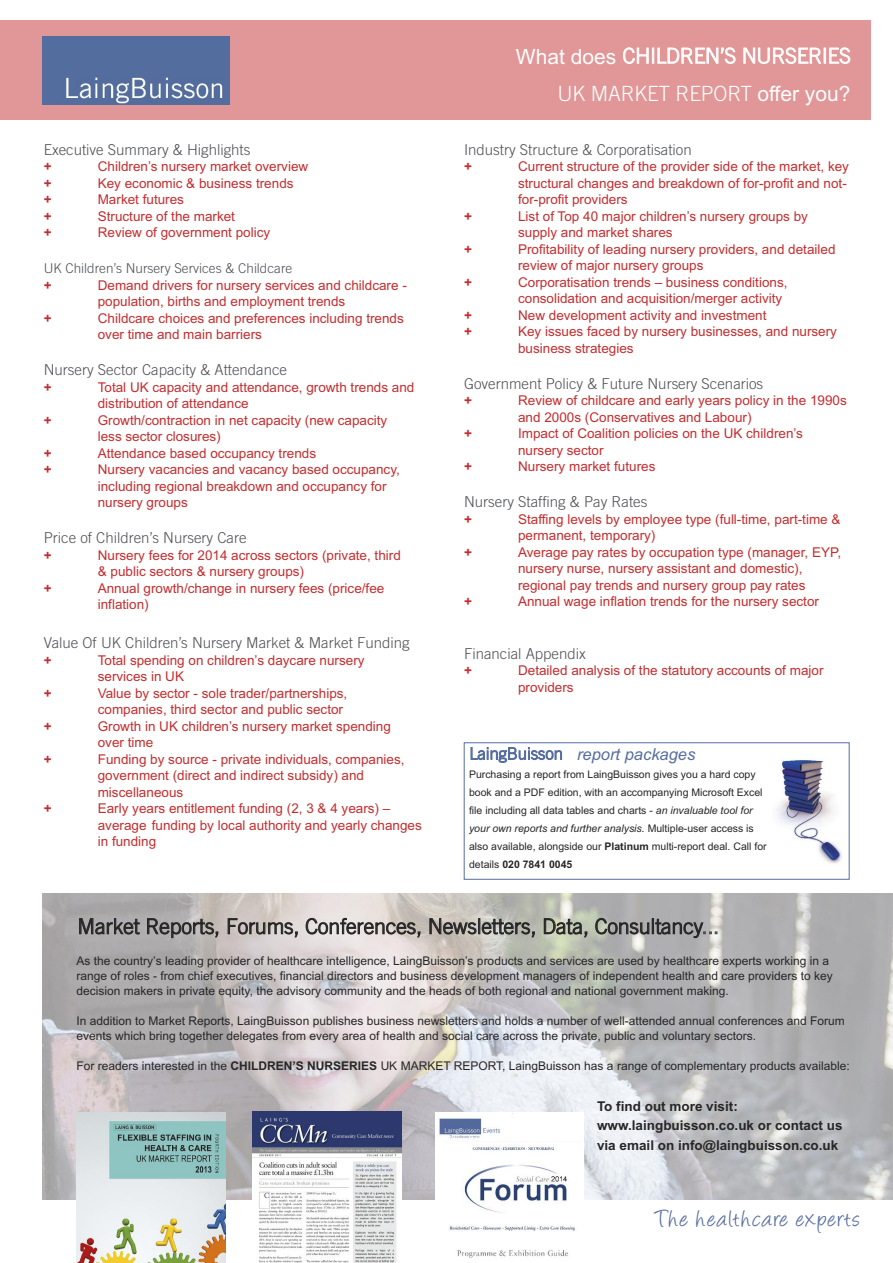
<style>
.page{position:relative;width:893px;height:1263px;background:#fff}
.page>*{position:absolute;margin:0;border:0;box-sizing:border-box;transform-origin:0 0}
.t1{font:27px "Angelina";letter-spacing:.065em;color:#566da1}
.t2{font:300 21px "Trade Gothic LT";color:#272627}
.t3{font:300 21px/37.8px "Trade Gothic LT";letter-spacing:-.01em;color:#fff;text-align:right}
.t4{font:italic 16.5px "Arial";color:#566da1}
.t5{font:300 15px "Trade Gothic LT";color:#4e5054}
.t6{font:13.5px/16.5px "Arial";color:#c42d2f}
.t7{font:700 13.5px/19.5px "Arial";color:#272627}
.t8{font:300 13.5px "Trade Gothic LT";color:#4e5054}
.t9{font:700 13.5px "Arial";color:#c42d2f}
.t10{font:12px/15px "Arial";color:#272627}
.t11{font:10.5px/18px "Arial";color:#272627}
.s1{font-family:"Arial";font-weight:400}
.s2{font-family:"Trade Gothic LT";font-weight:300;font-style:normal}
.s3{font-style:italic}
.s4{font-weight:700}
.s5{color:#4e5054}
</style>
<div class="page">
<div style="left:0;top:20px;width:870px;height:100px;background:#e19697"></div>
<img style="left:43px;top:36px;width:187px;height:68px">
<div style="left:464px;top:742px;width:385px;height:138px;border:1px solid #566da1"></div>
<img style="left:776px;top:759px;width:66px;height:105px">
<img style="left:43px;top:893px;width:850px;height:306px">
<img style="left:252px;top:1112px;width:149px;height:151px">
<img style="left:77px;top:1112px;width:149px;height:151px">
<img style="left:435px;top:1113px;width:148px;height:145px">
<p class="t5" style="left:44px;top:140px;width:208px">Executive Summary &amp; Highlights</p>
<p class="t9" style="left:44px;top:159px;width:9px">+</p>
<p class="t6" style="left:98px;top:158px;width:212px">Children’s nursery market overview</p>
<p class="t9" style="left:44px;top:175px;width:9px">+</p>
<p class="t6" style="left:98px;top:175px;width:197px">Key economic &amp; business trends</p>
<p class="t9" style="left:44px;top:192px;width:9px">+</p>
<p class="t6" style="left:98px;top:191px;width:88px">Market futures</p>
<p class="t9" style="left:44px;top:208px;width:9px">+</p>
<p class="t6" style="left:98px;top:208px;width:139px">Structure of the market</p>
<p class="t9" style="left:44px;top:225px;width:9px">+</p>
<p class="t6" style="left:98px;top:224px;width:174px">Review of government policy</p>
<p class="t8" style="left:44px;top:260px;width:250px">UK Children’s Nursery Services &amp; Childcare</p>
<p class="t9" style="left:44px;top:277px;width:9px">+</p>
<p class="t6" style="left:98px;top:277px;width:311px">Demand drivers for nursery services and childcare - population, births and employment trends</p>
<p class="t9" style="left:44px;top:310px;width:9px">+</p>
<p class="t6" style="left:98px;top:310px;width:308px">Childcare choices and preferences including trends over time and main barriers</p>
<p class="t5" style="left:44px;top:361px;width:245px">Nursery Sector Capacity &amp; Attendance</p>
<p class="t9" style="left:44px;top:379px;width:9px">+</p>
<p class="t6" style="left:98px;top:379px;width:318px">Total UK capacity and attendance, growth trends and distribution of attendance</p>
<p class="t9" style="left:44px;top:412px;width:9px">+</p>
<p class="t6" style="left:98px;top:412px;width:291px">Growth/contraction in net capacity (new capacity less sector closures)</p>
<p class="t9" style="left:44px;top:445px;width:9px">+</p>
<p class="t6" style="left:98px;top:445px;width:220px">Attendance based occupancy trends</p>
<p class="t9" style="left:44px;top:462px;width:9px">+</p>
<p class="t6" style="left:98px;top:461px;width:304px">Nursery vacancies and vacancy based occupancy, including regional breakdown and occupancy for nursery groups</p>
<p class="t5" style="left:44px;top:529px;width:204px">Price of Children’s Nursery Care</p>
<p class="t9" style="left:44px;top:547px;width:9px">+</p>
<p class="t6" style="left:98px;top:547px;width:305px">Nursery fees for 2014 across sectors (private, third &amp; public sectors &amp; nursery groups)</p>
<p class="t9" style="left:44px;top:580px;width:9px">+</p>
<p class="t6" style="left:98px;top:580px;width:288px">Annual growth/change in nursery fees (price/fee inflation)</p>
<p class="t5" style="left:44px;top:634px;width:367px">Value Of UK Children’s Nursery Market &amp; Market Funding</p>
<p class="t9" style="left:44px;top:652px;width:9px">+</p>
<p class="t6" style="left:98px;top:652px;width:268px">Total spending on children’s daycare nursery services in UK</p>
<p class="t9" style="left:44px;top:685px;width:9px">+</p>
<p class="t6" style="left:98px;top:685px;width:251px">Value by sector - sole trader/partnerships, companies, third sector and public sector</p>
<p class="t9" style="left:44px;top:718px;width:9px">+</p>
<p class="t6" style="left:98px;top:718px;width:295px">Growth in UK children’s nursery market spending over time</p>
<p class="t9" style="left:44px;top:751px;width:9px">+</p>
<p class="t6" style="left:98px;top:751px;width:308px">Funding by source - private individuals, companies, government (direct and indirect subsidy) and miscellaneous</p>
<p class="t9" style="left:44px;top:801px;width:9px">+</p>
<p class="t6" style="left:98px;top:800px;width:326px">Early years entitlement funding (2, 3 &amp; 4 years) – average funding by local authority and yearly changes in funding</p>
<h2 class="t3" style="left:516px;top:37px;width:336px"><span class="s1">What does</span> CHILDREN’S NURSERIES<br>UK MARKET REPORT <span class="s1">offer you?</span></h2>
<p class="t5" style="left:464px;top:140px;width:229px">Industry Structure &amp; Corporatisation</p>
<p class="t9" style="left:464px;top:159px;width:9px">+</p>
<p class="t6" style="left:518px;top:158px;width:332px">Current structure of the provider side of the market, key structural changes and breakdown of for-profit and not&shy;for-profit providers</p>
<p class="t9" style="left:464px;top:208px;width:9px">+</p>
<p class="t6" style="left:518px;top:208px;width:291px">List of Top 40 major children’s nursery groups by supply and market shares</p>
<p class="t9" style="left:464px;top:241px;width:9px">+</p>
<p class="t6" style="left:518px;top:241px;width:319px">Profitability of leading nursery providers, and detailed review of major nursery groups</p>
<p class="t9" style="left:464px;top:274px;width:9px">+</p>
<p class="t6" style="left:518px;top:274px;width:271px">Corporatisation trends – business conditions, consolidation and acquisition/merger activity</p>
<p class="t9" style="left:464px;top:307px;width:9px">+</p>
<p class="t6" style="left:518px;top:307px;width:250px">New development activity and investment</p>
<p class="t9" style="left:464px;top:324px;width:9px">+</p>
<p class="t6" style="left:518px;top:323px;width:320px">Key issues faced by nursery businesses, and nursery business strategies</p>
<p class="t5" style="left:464px;top:374px;width:301px">Government Policy &amp; Future Nursery Scenarios</p>
<p class="t9" style="left:464px;top:393px;width:9px">+</p>
<p class="t6" style="left:518px;top:392px;width:330px">Review of childcare and early years policy in the 1990s and 2000s (Conservatives and Labour)</p>
<p class="t9" style="left:464px;top:426px;width:9px">+</p>
<p class="t6" style="left:518px;top:425px;width:286px">Impact of Coalition policies on the UK children’s nursery sector</p>
<p class="t9" style="left:464px;top:459px;width:9px">+</p>
<p class="t6" style="left:518px;top:458px;width:139px">Nursery market futures</p>
<p class="t5" style="left:464px;top:493px;width:185px">Nursery Staffing &amp; Pay Rates</p>
<p class="t9" style="left:464px;top:511px;width:9px">+</p>
<p class="t6" style="left:518px;top:511px;width:324px">Staffing levels by employee type (full-time, part-time &amp; permanent, temporary)</p>
<p class="t9" style="left:464px;top:544px;width:9px">+</p>
<p class="t6" style="left:518px;top:544px;width:324px">Average pay rates by occupation type (manager, EYP, nursery nurse, nursery assistant and domestic), regional pay trends and nursery group pay rates</p>
<p class="t9" style="left:464px;top:594px;width:9px">+</p>
<p class="t6" style="left:518px;top:593px;width:302px">Annual wage inflation trends for the nursery sector</p>
<p class="t5" style="left:464px;top:644px;width:123px">Financial Appendix</p>
<p class="t9" style="left:464px;top:663px;width:9px">+</p>
<p class="t6" style="left:518px;top:662px;width:307px">Detailed analysis of the statutory accounts of major providers</p>
<p class="t4" style="left:469px;top:744px;width:227px"><span class="s2">LaingBuisson</span> report packages</p>
<p class="t11" style="left:469px;top:765px;width:299px">Purchasing a report from LaingBuisson gives you a hard copy book and a PDF edition, with an accompanying Microsoft Excel file including all data tables and charts - <span class="s3">an invaluable tool for your own reports and further analysis.</span> Multiple-user access is also available, alongside our <span class="s4">Platinum</span> multi-report deal. Call for details <span class="s4">020 7841 0045</span></p>
<h2 class="t2" style="left:78px;top:914px;width:643px">Market Reports, Forums, Conferences, Newsletters, Data, Consultancy<span class="s5">...</span></h2>
<p class="t10" style="left:77px;top:953px;width:758px">As the country’s leading provider of healthcare intelligence, LaingBuisson’s products and services are used by healthcare experts working in a range of roles - from chief executives, financial directors and business development managers of independent health and care providers to key decision makers in private equity, the advisory community and the heads of both regional and national government making.</p>
<p class="t10" style="left:77px;top:1013px;width:770px">In addition to Market Reports, LaingBuisson publishes business newsletters and holds a number of well-attended annual conferences and Forum events which bring together delegates from every area of health and social care across the private, public and voluntary sectors.</p>
<p class="t10" style="left:77px;top:1058px;width:775px">For readers interested in the <span class="s4">CHILDREN’S NURSERIES</span> UK MARKET REPORT, LaingBuisson has a range of complementary products available:</p>
<p class="t7" style="left:597px;top:1096px;width:247px">To find out more visit: www.laingbuisson.co.uk or contact us via email on info@laingbuisson.co.uk</p>
<h1 class="t1" style="left:655px;top:1200px;width:206px">The healthcare experts</h1>
</div>
